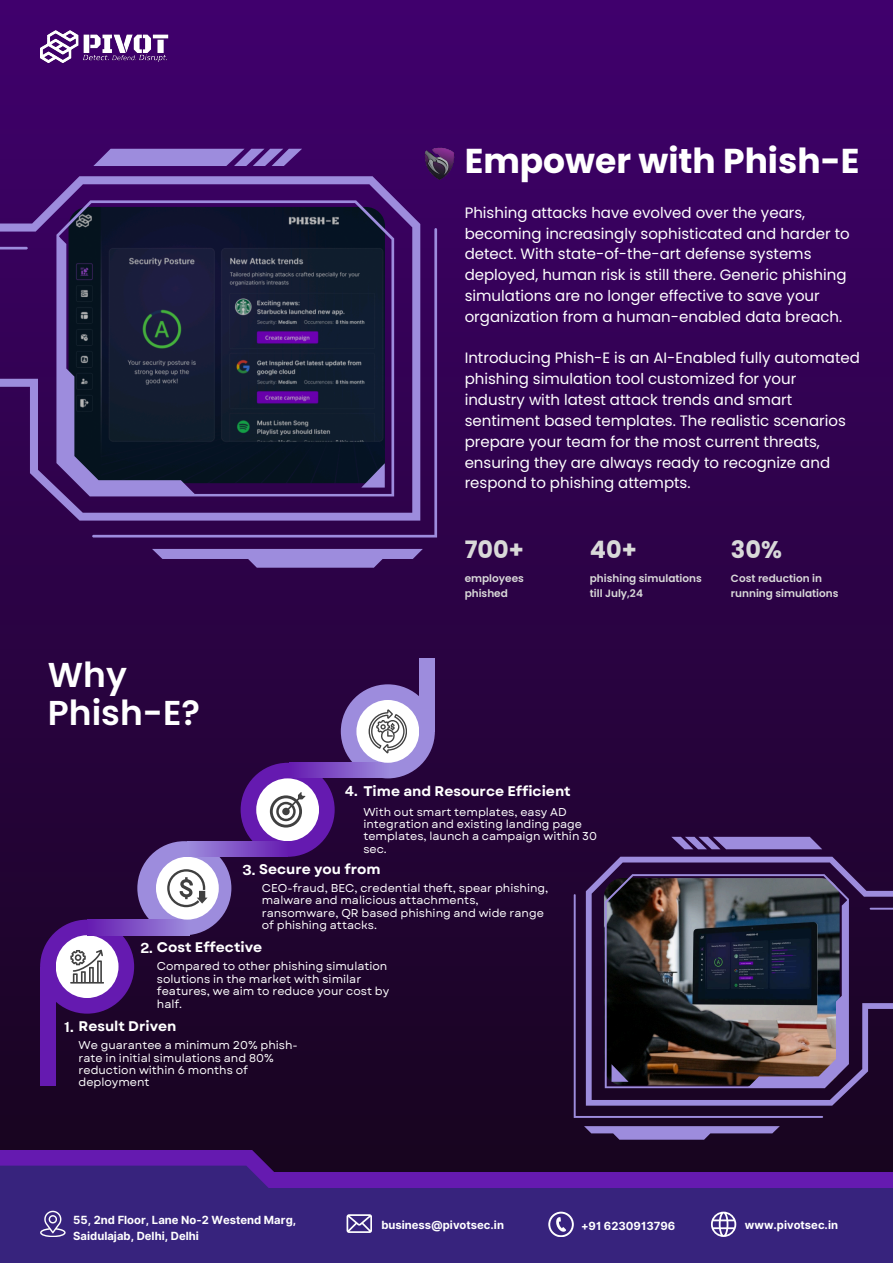
<style>
.page{position:relative;width:893px;height:1263px;background:#fff}
.page>*{position:absolute;margin:0;border:0;box-sizing:border-box;transform-origin:0 0}
.t1{font:700 34.5px "Poppins";color:#fff}
.t2{font:600 34.5px/37.7px "Poppins";color:#fff}
.t3{font:700 24px "Poppins";color:#d9d9d9}
.t4{font:15px/20.9px "Poppins";color:#fff}
.t5{font:700 13.95px "Garet";color:#fff}
.t6{font:11.32px/12.4px "Garet";color:#fff}
.t7{font:700 11.25px/15.8px "Inter";color:#fff}
.t8{font:600 10.5px/14.6px "Poppins";color:#d9d9d9}
.s1{font-family:"Public Sans"}
</style>
<div class="page">
<div style="left:0;top:0;width:893px;height:1263px;background:linear-gradient(to bottom,#40006d,#140519)"></div>
<svg style="left:0;top:141px;width:437px;height:427px;background:#38265e"></svg>
<div style="left:0;top:1172px;width:893px;height:75px;background:#651ab0"></div>
<svg style="left:0;top:1150px;width:404px;height:22px;background:#48127a"></svg>
<div style="left:0;top:1188px;width:893px;height:75px;background:#37237d"></div>
<div style="left:0;top:1165px;width:383px;height:98px;background:#37237d"></div>
<svg style="left:711px;top:1211px;width:25px;height:26px"></svg>
<svg style="left:548px;top:1211px;width:25px;height:26px"></svg>
<svg style="left:346px;top:1214px;width:26px;height:19px"></svg>
<svg style="left:40px;top:1211px;width:25px;height:26px"></svg>
<img style="left:574px;top:831px;width:319px;height:309px">
<img style="left:40px;top:31px;width:129px;height:32px">
<div style="left:40px;top:919px;width:94px;height:95px;background:#651ab0;border-radius:50%"></div>
<div style="left:56px;top:935px;width:62px;height:63px;background:#fff;border-radius:50%"></div>
<div style="left:137px;top:841px;width:94px;height:94px;background:#9d8cdd;border-radius:50%"></div>
<div style="left:87px;top:919px;width:102px;height:16px;background:linear-gradient(to right,#651ab0,#9c8adc)"></div>
<div style="left:156px;top:857px;width:63px;height:62px;background:#fff;border-radius:50%"></div>
<div style="left:241px;top:763px;width:94px;height:94px;background:#651ab0;border-radius:50%"></div>
<div style="left:256px;top:778px;width:63px;height:63px;background:#fff;border-radius:50%"></div>
<div style="left:187px;top:841px;width:101px;height:16px;background:linear-gradient(to right,#9d8ddd,#661bb0)"></div>
<div style="left:341px;top:684px;width:94px;height:94px;background:#9d8cdd;border-radius:50%"></div>
<svg style="left:295px;top:763px;width:86px;height:15px"></svg>
<div style="left:356px;top:700px;width:63px;height:63px;background:#fff;border-radius:50%"></div>
<div style="left:40px;top:967px;width:16px;height:118px;background:#651ab0"></div>
<div style="left:419px;top:658px;width:16px;height:73px;background:#9d8cdd"></div>
<svg style="left:270px;top:792px;width:35px;height:35px"></svg>
<svg style="left:167px;top:869px;width:40px;height:38px"></svg>
<svg style="left:70px;top:950px;width:34px;height:33px"></svg>
<svg style="left:368px;top:709px;width:39px;height:44px"></svg>
<img style="left:423px;top:146px;width:34px;height:36px">
<h2 class="t1" style="left:465px;top:136px;width:396px">Empower with Phish-E</h2>
<h2 class="t4" style="left:465px;top:202px;width:387px">Phishing attacks have evolved over the years, becoming increasingly sophisticated and harder to detect. With state-of-the-art defense systems deployed, human risk is still there. Generic phishing simulations are no longer effective to save your organization from a human-enabled data breach.</h2>
<h5 class="t4" style="left:465px;top:348px;width:397px">Introducing Phish-E is an AI-Enabled fully automated phishing simulation tool customized for your industry with latest attack trends and smart sentiment based templates. The realistic scenarios prepare your team for the most current threats, ensuring they are always ready to recognize and respond to phishing attempts.</h5>
<h2 class="t2" style="left:48px;top:656px;width:153px">Why<br>Phish-E?</h2>
<h3 class="t3" style="left:465px;top:533px;width:61px">700+</h3>
<p class="t8" style="left:465px;top:571px;width:61px">employees phished</p>
<p class="t3" style="left:590px;top:533px;width:48px">40+</p>
<h3 class="t8" style="left:590px;top:571px;width:114px">phishing simulations till July,24</h3>
<p class="t5" style="left:345px;top:781px;width:227px"><span class="s1">4.</span> Time and Resource Efficient</p>
<h5 class="t6" style="left:363px;top:806px;width:235px">With out smart templates, easy AD integration and existing landing page templates, launch a campaign within 30 sec.</h5>
<h3 class="t5" style="left:242px;top:859px;width:140px"><span class="s1">3.</span> Secure you from</h3>
<h3 class="t6" style="left:262px;top:882px;width:288px">CEO-fraud, BEC, credential theft, spear phishing, malware and malicious attachments, ransomware, QR based phishing and wide range of phishing attacks.</h3>
<p class="t5" style="left:140px;top:937px;width:123px"><span class="s1">2.</span> Cost Effective</p>
<p class="t6" style="left:157px;top:960px;width:234px">Compared to other phishing simulation solutions in the market with similar features, we aim to reduce your cost by half.</p>
<h1 class="t5" style="left:64px;top:1016px;width:114px"><span class="s1">1.</span> Result Driven</h1>
<p class="t6" style="left:79px;top:1039px;width:221px">We guarantee a minimum 20% phish&shy;rate in initial simulations and 80% reduction within 6 months of deployment</p>
<h3 class="t3" style="left:731px;top:533px;width:53px">30%</h3>
<p class="t8" style="left:731px;top:571px;width:109px">Cost reduction in running simulations</p>
<p class="t7" style="left:73px;top:1212px;width:224px">55, 2nd Floor, Lane No-2 Westend Marg,<br>Saidulajab, Delhi, Delhi</p>
<p class="t7" style="left:381px;top:1217px;width:124px">business@pivotsec.in</p>
<p class="t7" style="left:581px;top:1218px;width:96px">+91 6230913796</p>
<h1 class="t7" style="left:745px;top:1217px;width:95px">www.pivotsec.in</h1>
</div>
